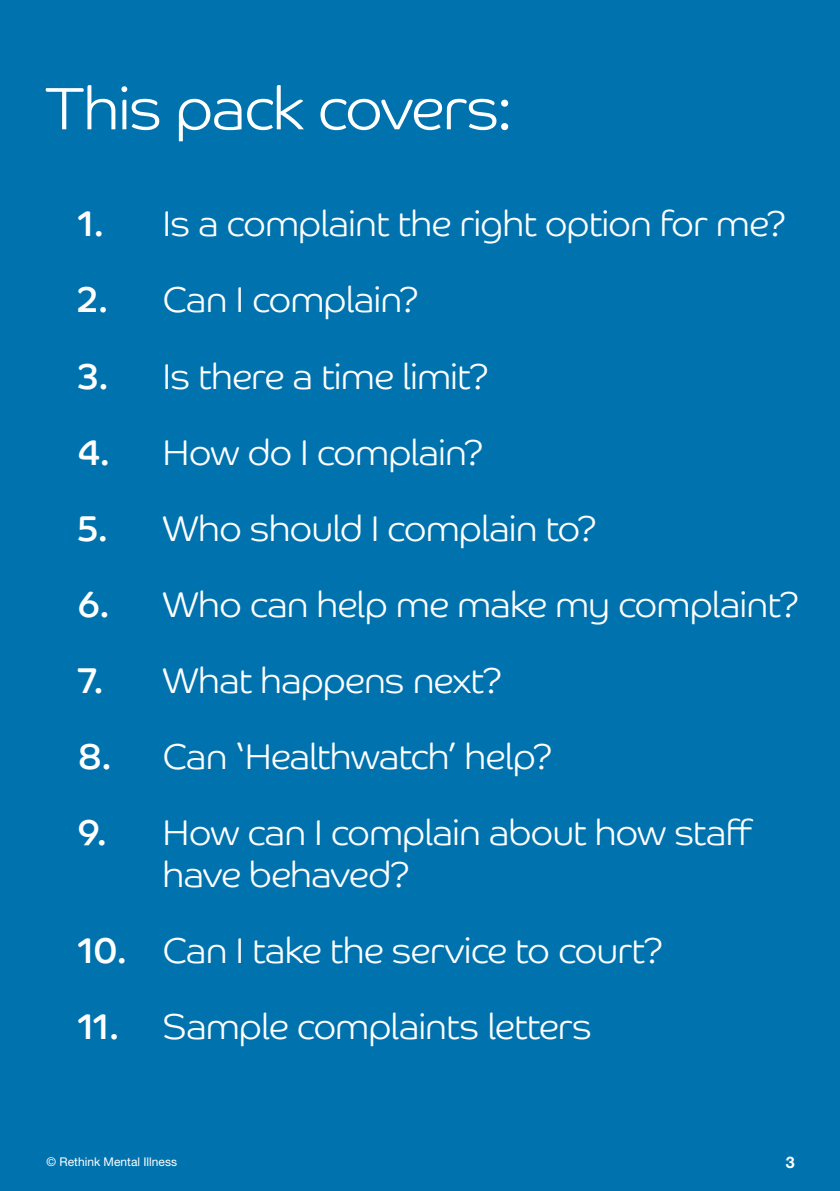
<style>
.page{position:relative;width:840px;height:1191px;background:#fff}
.page>*{position:absolute;margin:0;border:0;box-sizing:border-box;transform-origin:0 0}
.t1{font:300 60px "Co Rethink";letter-spacing:-.01em;color:#fff}
.t2{font:300 36px/42px "Co Rethink";letter-spacing:-.01em;color:#fff}
.t3{font:700 16px "Helvetica Neue LT Pro";color:#fff}
.t4{font:12px "Helvetica Neue LT Pro";color:#fff}
.s1{font-weight:400}
</style>
<div class="page">
<div style="left:0;top:0;width:839px;height:1191px;background:#0073ae"></div>
<h1 class="t1" style="left:45px;top:73px;width:468px">This pack covers:</h1>
<p class="t2" style="left:78px;top:202px;width:709px"><span class="s1">1.</span> Is a complaint the right option for me?</p>
<p class="t2" style="left:78px;top:278px;width:342px"><span class="s1">2.</span> Can I complain?</p>
<p class="t2" style="left:78px;top:354px;width:412px"><span class="s1">3.</span> Is there a time limit?</p>
<p class="t2" style="left:78px;top:431px;width:407px"><span class="s1">4.</span> How do I complain?</p>
<p class="t2" style="left:78px;top:507px;width:520px"><span class="s1">5.</span> Who should I complain to?</p>
<p class="t2" style="left:78px;top:583px;width:722px"><span class="s1">6.</span> Who can help me make my complaint?</p>
<p class="t2" style="left:78px;top:659px;width:426px"><span class="s1">7.</span> What happens next?</p>
<p class="t2" style="left:78px;top:735px;width:476px"><span class="s1">8.</span> Can ‘Healthwatch’ help?</p>
<p class="t2" style="left:163px;top:811px;width:591px;text-indent:-85px"><span class="s1">9.</span> How can I complain about how staff have behaved?</p>
<p class="t2" style="left:78px;top:929px;width:586px"><span class="s1">10.</span> Can I take the service to court?</p>
<p class="t2" style="left:78px;top:1005px;width:515px"><span class="s1">11.</span> Sample complaints letters</p>
<p class="t4" style="left:47px;top:1154px;width:132px">© Rethink Mental Illness</p>
<p class="t3" style="left:785px;top:1152px;width:10px">3</p>
</div>
